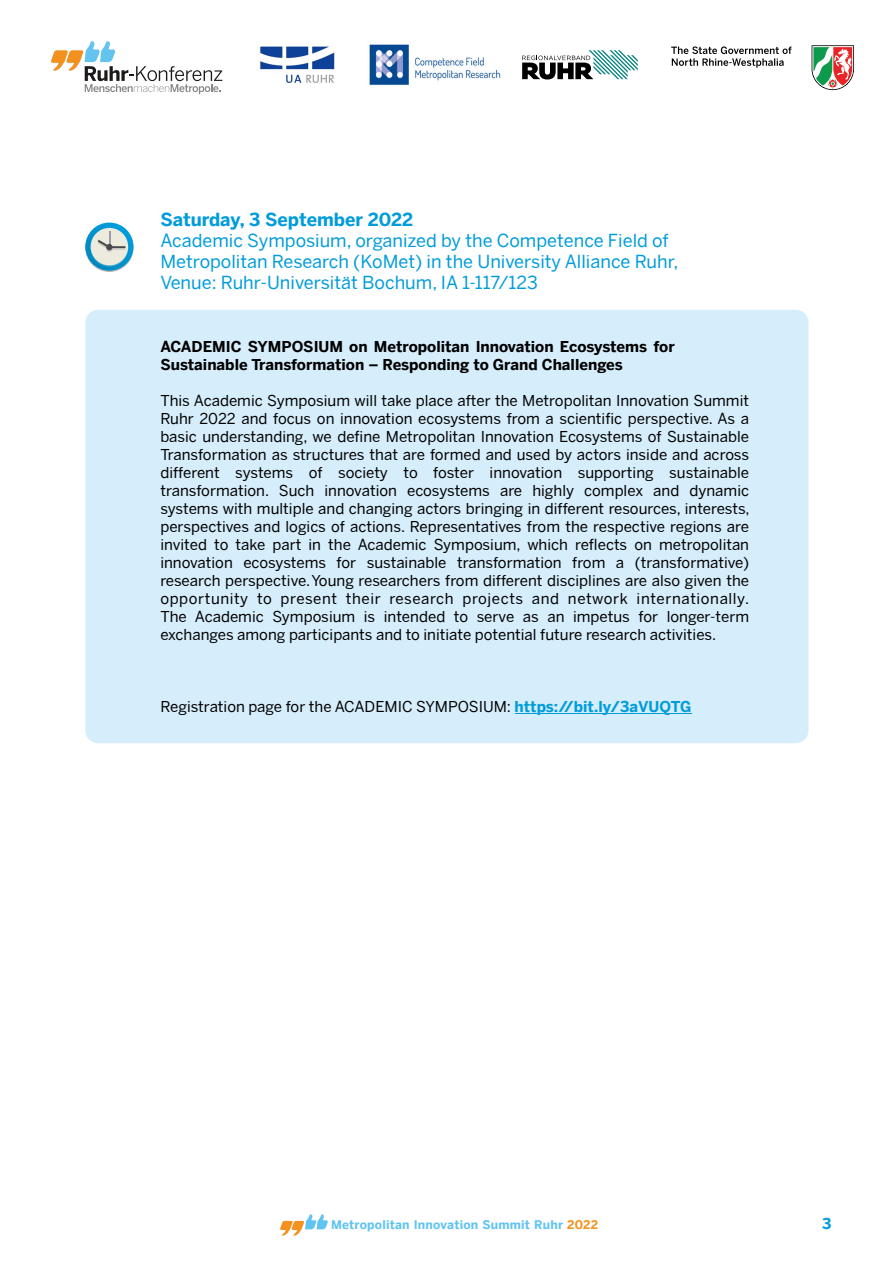
<style>
.page{position:relative;width:894px;height:1263px;background:#fff}
.page>*{position:absolute;margin:0;border:0;box-sizing:border-box;transform-origin:0 0}
.t1{font:18px/21px "Benton Sans";color:#009cdb}
.t2{font:700 18px "Benton Sans";color:#009cdb}
.t3{font:15px/18px "Benton Sans";color:#000;text-align:justify}
.t4{font:700 15px/18px "Benton Sans";color:#000}
.t5{font:700 15px "Benton Sans";color:#009cdb}
.t6{font:700 12px "Benton Sans";letter-spacing:.015em;color:#60c4f0}
.s1{font-weight:700;color:#009cdb}
.s2{color:#f3921f}
</style>
<div class="page">
<svg style="left:280px;top:1214px;width:48px;height:22px"></svg>
<img style="left:369px;top:44px;width:132px;height:41px">
<img style="left:260px;top:46px;width:75px;height:37px">
<svg style="left:51px;top:41px;width:171px;height:53px"></svg>
<svg style="left:811px;top:45px;width:43px;height:45px"></svg>
<svg style="left:671px;top:46px;width:120px;height:22px"></svg>
<svg style="left:522px;top:50px;width:115px;height:30px"></svg>
<div style="left:85px;top:310px;width:723px;height:433px;background:#d6edfb;border-radius:13px"></div>
<hr style="left:514px;top:713px;width:177px;height:1px;background:#009cdb">
<svg style="left:85px;top:224px;width:48px;height:48px"></svg>
<svg style="left:85px;top:223px;width:48px;height:48px"></svg>
<svg style="left:91px;top:228px;width:37px;height:37px"></svg>
<div style="left:91px;top:229px;width:37px;height:38px;background:#edebdd;border-radius:50%"></div>
<svg style="left:98px;top:231px;width:27px;height:21px"></svg>
<p class="t2" style="left:160px;top:212px;width:254px">Saturday, 3 September 2022</p>
<p class="t1" style="left:160px;top:231px;width:519px">Academic Symposium, organized by the Competence Field of<br>Metropolitan Research (KoMet) in the University Alliance Ruhr,<br>Venue: Ruhr-Universität Bochum, IA 1-117/123</p>
<p class="t4" style="left:160px;top:338px;width:516px">ACADEMIC SYMPOSIUM on Metropolitan Innovation Ecosystems for<br>Sustainable Transformation – Responding to Grand Challenges</p>
<p class="t3" style="left:160px;top:392px;width:590px">This Academic Symposium will take place after the Metropolitan Innovation Summit Ruhr 2022 and focus on innovation ecosystems from a scientific perspective. As a basic understanding, we define Metropolitan Innovation Ecosystems of Sustainable Transformation as structures that are formed and used by actors inside and across different systems of society to foster innovation supporting sustainable transformation. Such innovation ecosystems are highly complex and dynamic systems with multiple and changing actors bringing in different resources, interests, perspectives and logics of actions. Representatives from the respective regions are invited to take part in the Academic Symposium, which reflects on metropolitan innovation ecosystems for sustainable transformation from a (transformative) research perspective.Young researchers from different disciplines are also given the opportunity to present their research projects and network internationally.<br>The Academic Symposium is intended to serve as an impetus for longer-term exchanges among participants and to initiate potential future research activities.</p>
<p class="t3" style="left:160px;top:698px;width:532px">Registration page for the ACADEMIC SYMPOSIUM: <span class="s1">https://bit.ly/3aVUQTG</span></p>
<p class="t6" style="left:331px;top:1220px;width:269px">Metropolitan Innovation Summit Ruhr <span class="s2">2022</span></p>
<p class="t5" style="left:822px;top:1217px;width:11px">3</p>
</div>
